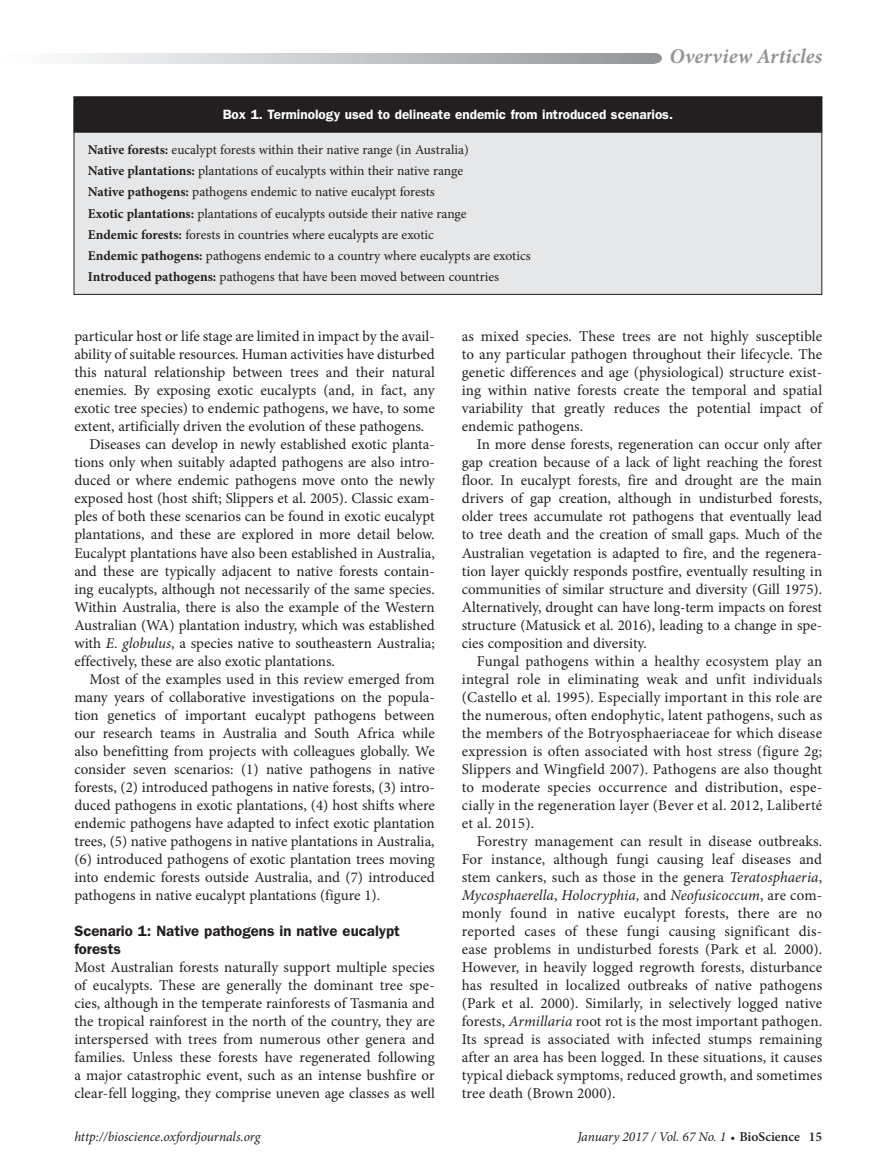
<style>
.page{position:relative;width:894px;height:1174px;background:#fff}
.page>*{position:absolute;margin:0;border:0;box-sizing:border-box;transform-origin:0 0}
.RH{font:italic 700 21px "Minion Pro";letter-spacing:.005em;color:#939598}
.Para{font:15px/18px "Minion Pro";color:#231f20;text-align:justify}
.ParaFL{font:15px/18px "Minion Pro";letter-spacing:.005em;color:#231f20;text-align:justify}
.t1{font:600 15px/18px "ITC Franklin Gothic Std";color:#231f20}
.BoxParaFL{font:13.5px "Minion Pro";color:#231f20}
.t2{font:italic 13.5px "Minion Pro";letter-spacing:-.005em;color:#231f20}
.BoxHead{font:600 13.5px "ITC Franklin Gothic Std";color:#fff}
.s1{font-weight:700}
.s2{font-style:italic}
.s3{font-weight:600;font-style:normal;font-size:12px}
.s4{font-weight:600;font-style:normal}
</style>
<div class="page">
<svg style="left:72px;top:53px;width:580px;height:11px;background:#c5c6c9"></svg>
<div style="left:648px;top:53px;width:13px;height:11px;background:#939598;border-radius:50%"></div>
<div style="left:74px;top:97px;width:747px;height:197px;background:#e6e7e9"></div>
<div style="left:74px;top:97px;width:747px;height:36px;background:#231f20"></div>
<div style="left:74px;top:96px;width:747px;height:199px;border:1px solid #231f20"></div>
<p class="RH" style="left:669px;top:41px;width:154px">Overview Articles</p>
<p class="BoxHead" style="left:222px;top:107px;width:451px">Box 1. Terminology used to delineate endemic from introduced scenarios.</p>
<p class="BoxParaFL" style="left:88px;top:141px;width:382px"><span class="s1">Native forests:</span> eucalypt forests within their native range (in Australia)</p>
<p class="BoxParaFL" style="left:88px;top:162px;width:376px"><span class="s1">Native plantations:</span> plantations of eucalypts within their native range</p>
<p class="BoxParaFL" style="left:88px;top:183px;width:348px"><span class="s1">Native pathogens:</span> pathogens endemic to native eucalypt forests</p>
<p class="BoxParaFL" style="left:88px;top:204px;width:380px"><span class="s1">Exotic plantations:</span> plantations of eucalypts outside their native range</p>
<p class="BoxParaFL" style="left:88px;top:225px;width:347px"><span class="s1">Endemic forests:</span> forests in countries where eucalypts are exotic</p>
<p class="BoxParaFL" style="left:88px;top:246px;width:444px"><span class="s1">Endemic pathogens:</span> pathogens endemic to a country where eucalypts are exotics</p>
<p class="BoxParaFL" style="left:88px;top:267px;width:412px"><span class="s1">Introduced pathogens:</span> pathogens that have been moved between countries</p>
<p class="Para" style="left:74px;top:328px;width:362px">particular host or life stage are limited in impact by the avail&shy;ability of suitable resources. Human activities have disturbed this natural relationship between trees and their natural enemies. By exposing exotic eucalypts (and, in fact, any exotic tree species) to endemic pathogens, we have, to some extent, artificially driven the evolution of these pathogens.</p>
<p class="Para" style="left:74px;top:436px;width:362px;text-indent:15px">Diseases can develop in newly established exotic planta&shy;tions only when suitably adapted pathogens are also intro&shy;duced or where endemic pathogens move onto the newly exposed host (host shift; Slippers et al. 2005). Classic exam&shy;ples of both these scenarios can be found in exotic eucalypt plantations, and these are explored in more detail below.<br>Eucalypt plantations have also been established in Australia, and these are typically adjacent to native forests contain&shy;ing eucalypts, although not necessarily of the same species.<br>Within Australia, there is also the example of the Western Australian (WA) plantation industry, which was established with <span class="s2">E. globulus</span>, a species native to southeastern Australia; effectively, these are also exotic plantations.</p>
<p class="Para" style="left:74px;top:670px;width:362px;text-indent:15px">Most of the examples used in this review emerged from many years of collaborative investigations on the popula&shy;tion genetics of important eucalypt pathogens between our research teams in Australia and South Africa while also benefitting from projects with colleagues globally. We consider seven scenarios: (1) native pathogens in native forests, (2) introduced pathogens in native forests, (3) intro&shy;duced pathogens in exotic plantations, (4) host shifts where endemic pathogens have adapted to infect exotic plantation trees, (5) native pathogens in native plantations in Australia, (6) introduced pathogens of exotic plantation trees moving into endemic forests outside Australia, and (7) introduced pathogens in native eucalypt plantations (figure 1).</p>
<h1 class="t1" style="left:74px;top:921px;width:327px">Scenario 1: Native pathogens in native eucalypt forests</h1>
<p class="ParaFL" style="left:74px;top:958px;width:362px">Most Australian forests naturally support multiple species of eucalypts. These are generally the dominant tree spe&shy;cies, although in the temperate rainforests of Tasmania and the tropical rainforest in the north of the country, they are interspersed with trees from numerous other genera and families. Unless these forests have regenerated following a major catastrophic event, such as an intense bushfire or clear-fell logging, they comprise uneven age classes as well</p>
<p class="ParaFL" style="left:461px;top:328px;width:362px">as mixed species. These trees are not highly susceptible to any particular pathogen throughout their lifecycle. The genetic differences and age (physiological) structure exist&shy;ing within native forests create the temporal and spatial variability that greatly reduces the potential impact of endemic pathogens.</p>
<p class="Para" style="left:461px;top:436px;width:362px;text-indent:15px">In more dense forests, regeneration can occur only after gap creation because of a lack of light reaching the forest floor. In eucalypt forests, fire and drought are the main drivers of gap creation, although in undisturbed forests, older trees accumulate rot pathogens that eventually lead to tree death and the creation of small gaps. Much of the Australian vegetation is adapted to fire, and the regenera&shy;tion layer quickly responds postfire, eventually resulting in communities of similar structure and diversity (Gill 1975).<br>Alternatively, drought can have long-term impacts on forest structure (Matusick et al. 2016), leading to a change in spe&shy;cies composition and diversity.</p>
<p class="Para" style="left:461px;top:652px;width:362px;text-indent:15px">Fungal pathogens within a healthy ecosystem play an integral role in eliminating weak and unfit individuals (Castello et al. 1995). Especially important in this role are the numerous, often endophytic, latent pathogens, such as the members of the Botryosphaeriaceae for which disease expression is often associated with host stress (figure 2g; Slippers and Wingfield 2007). Pathogens are also thought to moderate species occurrence and distribution, espe&shy;cially in the regeneration layer (Bever et al. 2012, Laliberté et al. 2015).</p>
<p class="Para" style="left:461px;top:832px;width:362px;text-indent:15px">Forestry management can result in disease outbreaks.<br>For instance, although fungi causing leaf diseases and stem cankers, such as those in the genera <span class="s2">Teratosphaeria</span>, <span class="s2">Mycosphaerella</span>, <span class="s2">Holocryphia</span>, and <span class="s2">Neofusicoccum</span>, are com&shy;monly found in native eucalypt forests, there are no reported cases of these fungi causing significant dis&shy;ease problems in undisturbed forests (Park et al<span class="s2">.</span> 2000).<br>However, in heavily logged regrowth forests, disturbance has resulted in localized outbreaks of native pathogens (Park et al. 2000). Similarly, in selectively logged native forests, <span class="s2">Armillaria</span> root rot is the most important pathogen.<br>Its spread is associated with infected stumps remaining after an area has been logged. In these situations, it causes typical dieback symptoms, reduced growth, and sometimes tree death (Brown 2000).</p>
<p class="t2" style="left:74px;top:1128px;width:187px">http://bioscience.oxfordjournals.org</p>
<p class="t2" style="left:577px;top:1128px;width:246px">January 2017 / Vol. 67 No. 1 <span class="s3">•</span> <span class="s4">BioScience 15</span></p>
</div>
